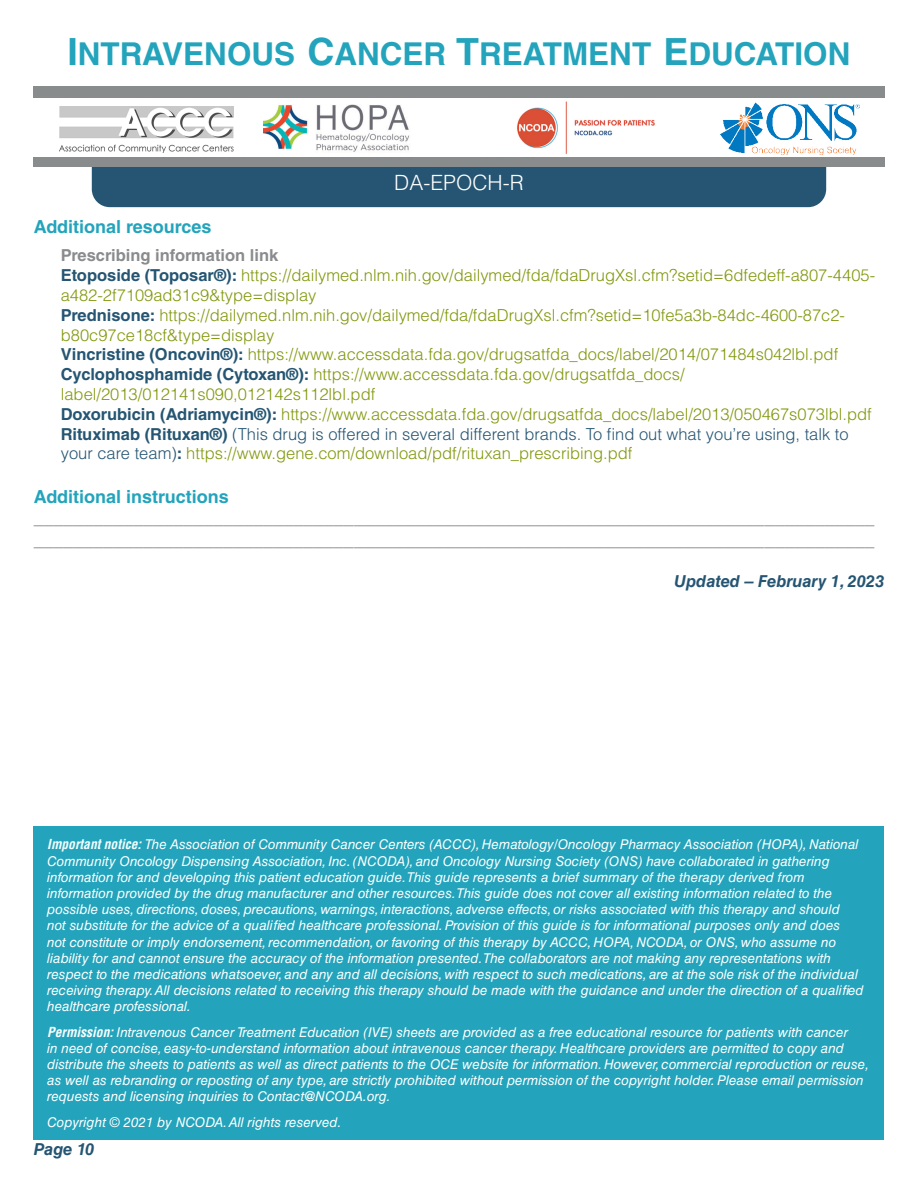
<style>
.page{position:relative;width:918px;height:1188px;background:#fff}
.page>*{position:absolute;margin:0;border:0;box-sizing:border-box;transform-origin:0 0}
.t1{font:700 31.5px "Helvetica LT Std";color:#23a4bc}
.t2{font:300 21px "Helvetica LT Std";color:#fff}
.t3{font:700 18px "Helvetica LT Std";color:#8a8b8d}
.subhead{font:700 18px "Helvetica LT Std";color:#23a4bc}
.resource_name{font:300 16.5px/19.8px "Helvetica LT Std";color:#81980d}
.resource_name-2{font:300 16.5px/19.8px "Helvetica LT Std";color:#255572}
.resource_name-3{font:italic 700 16.5px "Helvetica LT Std";color:#255572}
.resource_name-4{font:700 16.5px "Helvetica LT Std";color:#8a8b8d}
.notice_text{font:italic 13.5px/16.2px "Helvetica LT Std";color:#fff}
.s1{font-size:37.5px}
.s2{font-weight:700;color:#255572}
.s3{font-weight:700}
.s4{color:#81980d}
.s5{font-weight:700;font-stretch:condensed;color:#f3ffff}
.s6{font-weight:700;font-stretch:condensed;color:#fbffff}
</style>
<div class="page">
<div style="left:92px;top:137px;width:734px;height:70px;background:#255572;border-radius:18px"></div>
<div style="left:34px;top:87px;width:850px;height:80px;background:#888c8d"></div>
<div style="left:34px;top:98px;width:866px;height:59px;background:#fff"></div>
<img style="left:264px;top:104px;width:146px;height:48px">
<img style="left:720px;top:102px;width:140px;height:53px">
<img style="left:59px;top:107px;width:175px;height:45px">
<img style="left:517px;top:101px;width:138px;height:53px">
<div style="left:34px;top:826px;width:850px;height:314px;background:#23a4bc"></div>
<h1 class="t1" style="left:67px;top:35px;width:785px"><span class="s1">I</span>NTRAVENOUS <span class="s1">C</span>ANCER <span class="s1">T</span>REATMENT <span class="s1">E</span>DUCATION</h1>
<h2 class="t2" style="left:394px;top:169px;width:131px">DA-EPOCH-R</h2>
<p class="subhead" style="left:34px;top:215px;width:179px">Additional resources</p>
<p class="resource_name-4" style="left:61px;top:245px;width:219px">Prescribing information link</p>
<p class="resource_name" style="left:61px;top:265px;width:816px"><span class="s2">Etoposide (Toposar®):</span> https://dailymed.nlm.nih.gov/dailymed/fda/fdaDrugXsl.cfm?setid=6dfedeff-a807-4405- a482-2f7109ad31c9&amp;type=display</p>
<p class="resource_name" style="left:61px;top:305px;width:786px"><span class="s2">Prednisone:</span> https://dailymed.nlm.nih.gov/dailymed/fda/fdaDrugXsl.cfm?setid=10fe5a3b-84dc-4600-87c2- b80c97ce18cf&amp;type=display</p>
<p class="resource_name" style="left:61px;top:344px;width:779px"><span class="s2">Vincristine (Oncovin®):</span> https://www.accessdata.fda.gov/drugsatfda_docs/label/2014/071484s042lbl.pdf</p>
<p class="resource_name" style="left:61px;top:364px;width:626px"><span class="s2">Cyclophosphamide (Cytoxan®):</span> https://www.accessdata.fda.gov/drugsatfda_docs/ label/2013/012141s090,012142s112lbl.pdf</p>
<p class="resource_name" style="left:61px;top:404px;width:813px"><span class="s2">Doxorubicin (Adriamycin®):</span> https://www.accessdata.fda.gov/drugsatfda_docs/label/2013/050467s073lbl.pdf</p>
<p class="resource_name-2" style="left:61px;top:424px;width:790px"><span class="s3">Rituximab (Rituxan®)</span> (This drug is offered in several different brands. To find out what you’re using, talk to your care team)<span class="s3">:</span> <span class="s4">https://www.gene.com/download/pdf/rituxan_prescribing.pdf</span></p>
<p class="subhead" style="left:34px;top:485px;width:197px">Additional instructions</p>
<p class="t3" style="left:34px;top:507px;width:842px">____________________________________________________________________________________</p>
<p class="t3" style="left:34px;top:528px;width:842px">____________________________________________________________________________________</p>
<p class="resource_name-3" style="left:674px;top:571px;width:211px">Updated – February 1, 2023</p>
<p class="notice_text" style="left:47px;top:837px;width:818px"><span class="s5">Important notice:</span> The Association of Community Cancer Centers (ACCC), Hematology/Oncology Pharmacy Association (HOPA), National Community Oncology Dispensing Association, Inc. (NCODA), and Oncology Nursing Society (ONS) have collaborated in gathering information for and developing this patient education guide.This guide represents a brief summary of the therapy derived from information provided by the drug manufacturer and other resources.This guide does not cover all existing information related to the possible uses, directions, doses, precautions, warnings, interactions, adverse effects, or risks associated with this therapy and should<br>not substitute for the advice of a qualified healthcare professional. Provision of this guide is for informational purposes only and does<br>not constitute or imply endorsement, recommendation, or favoring of this therapy by ACCC, HOPA, NCODA, or ONS, who assume no liability for and cannot ensure the accuracy of the information presented.The collaborators are not making any representations with respect to the medications whatsoever, and any and all decisions, with respect to such medications, are at the sole risk of the individual receiving therapy. All decisions related to receiving this therapy should be made with the guidance and under the direction of a qualified healthcare professional.</p>
<p class="notice_text" style="left:47px;top:1024px;width:823px"><span class="s6">Permission:</span> Intravenous Cancer Treatment Education (IVE) sheets are provided as a free educational resource for patients with cancer<br>in need of concise, easy-to-understand information about intravenous cancer therapy. Healthcare providers are permitted to copy and distribute the sheets to patients as well as direct patients to the OCE website for information. However, commercial reproduction or reuse, as well as rebranding or reposting of any type, are strictly prohibited without permission of the copyright holder. Please email permission requests and licensing inquiries to Contact@NCODA.org.</p>
<p class="notice_text" style="left:47px;top:1114px;width:296px">Copyright © 2021 by NCODA. All rights reserved.</p>
<p class="resource_name-3" style="left:34px;top:1139px;width:62px">Page 10</p>
</div>
